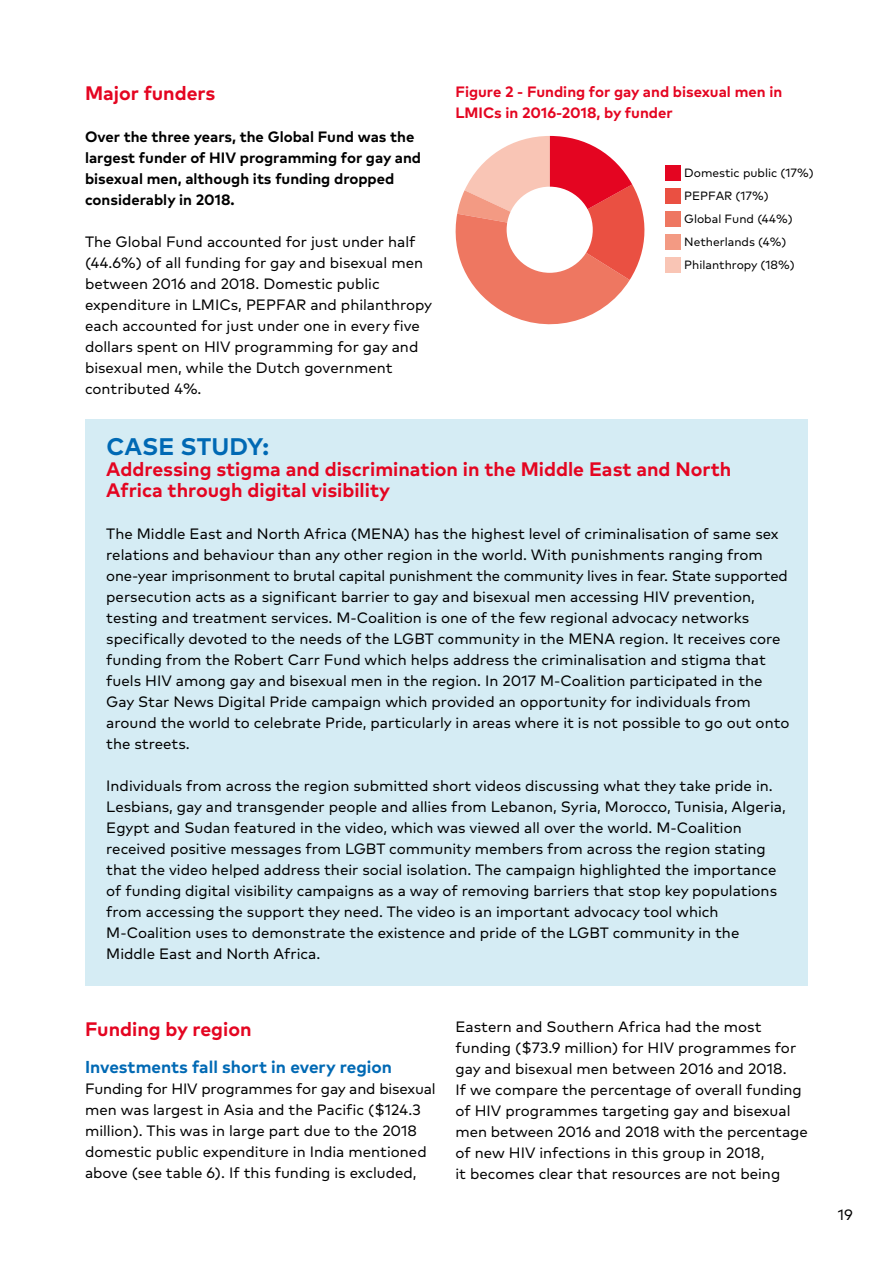
<style>
.page{position:relative;width:893px;height:1263px;background:#fff}
.page>*{position:absolute;margin:0;border:0;box-sizing:border-box;transform-origin:0 0}
.t1{font:700 24px "FF Mark Pro AF";letter-spacing:.005em;color:#0069b4}
.t2{font:700 19.5px/21px "FF Mark Pro AF";color:#e40521}
.t3{font:700 17.25px "FF Mark Pro AF";color:#0069b4}
.t4{font:15px/21px "FF Mark Pro AF";color:#000}
.t5{font:700 15px/21px "FF Mark Pro AF";color:#000}
.t6{font:700 15px/21px "FF Mark Pro AF";color:#e40521}
.t7{font:12px/23px "FF Mark Pro AF";color:#000}
</style>
<div class="page">
<svg style="left:455px;top:136px;width:190px;height:188px"></svg>
<div style="left:507px;top:187px;width:86px;height:86px;background:#fff;border-radius:50%"></div>
<div style="left:665px;top:165px;width:15px;height:15px;background:#e40521"></div>
<div style="left:665px;top:188px;width:15px;height:15px;background:#ea5042"></div>
<div style="left:665px;top:211px;width:15px;height:15px;background:#ee7761"></div>
<div style="left:665px;top:234px;width:15px;height:15px;background:#f39a83"></div>
<div style="left:665px;top:257px;width:15px;height:15px;background:#f9c5b5"></div>
<div style="left:85px;top:420px;width:723px;height:566px;background:#d5ecf4"></div>
<h2 class="t2" style="left:85px;top:81px;width:132px">Major funders</h2>
<p class="t5" style="left:85px;top:125px;width:338px">Over the three years, the Global Fund was the largest funder of HIV programming for gay and bisexual men, although its funding dropped considerably in 2018.</p>
<p class="t4" style="left:85px;top:230px;width:349px">The Global Fund accounted for just under half (44.6%) of all funding for gay and bisexual men between 2016 and 2018. Domestic public expenditure in LMICs, PEPFAR and philanthropy each accounted for just under one in every five dollars spent on HIV programming for gay and bisexual men, while the Dutch government contributed 4%.</p>
<p class="t6" style="left:455px;top:80px;width:328px">Figure 2 - Funding for gay and bisexual men in<br>LMICs in 2016-2018, by funder</p>
<p class="t7" style="left:684px;top:160px;width:131px">Domestic public (17%)<br>PEPFAR (17%)<br>Global Fund (44%)<br>Netherlands (4%)<br>Philanthropy (18%)</p>
<h1 class="t1" style="left:106px;top:428px;width:164px">CASE STUDY:</h1>
<h2 class="t2" style="left:106px;top:457px;width:627px">Addressing stigma and discrimination in the Middle East and North<br>Africa through digital visibility</h2>
<p class="t4" style="left:106px;top:522px;width:685px">The Middle East and North Africa (MENA) has the highest level of criminalisation of same sex relations and behaviour than any other region in the world. With punishments ranging from one-year imprisonment to brutal capital punishment the community lives in fear. State supported persecution acts as a significant barrier to gay and bisexual men accessing HIV prevention, testing and treatment services. M-Coalition is one of the few regional advocacy networks specifically devoted to the needs of the LGBT community in the MENA region. It receives core funding from the Robert Carr Fund which helps address the criminalisation and stigma that fuels HIV among gay and bisexual men in the region. In 2017 M-Coalition participated in the Gay Star News Digital Pride campaign which provided an opportunity for individuals from around the world to celebrate Pride, particularly in areas where it is not possible to go out onto the streets.</p>
<p class="t4" style="left:106px;top:774px;width:681px">Individuals from across the region submitted short videos discussing what they take pride in.<br>Lesbians, gay and transgender people and allies from Lebanon, Syria, Morocco, Tunisia, Algeria, Egypt and Sudan featured in the video, which was viewed all over the world. M-Coalition received positive messages from LGBT community members from across the region stating that the video helped address their social isolation. The campaign highlighted the importance of funding digital visibility campaigns as a way of removing barriers that stop key populations from accessing the support they need. The video is an important advocacy tool which M-Coalition uses to demonstrate the existence and pride of the LGBT community in the Middle East and North Africa.</p>
<h2 class="t2" style="left:85px;top:1016px;width:168px">Funding by region</h2>
<p class="t3" style="left:85px;top:1054px;width:309px">Investments fall short in every region</p>
<p class="t4" style="left:85px;top:1077px;width:352px">Funding for HIV programmes for gay and bisexual men was largest in Asia and the Pacific ($124.3 million). This was in large part due to the 2018 domestic public expenditure in India mentioned above (see table 6). If this funding is excluded,</p>
<p class="t4" style="left:455px;top:1015px;width:354px">Eastern and Southern Africa had the most funding ($73.9 million) for HIV programmes for gay and bisexual men between 2016 and 2018.<br>If we compare the percentage of overall funding of HIV programmes targeting gay and bisexual men between 2016 and 2018 with the percentage of new HIV infections in this group in 2018,<br>it becomes clear that resources are not being</p>
<p class="t4" style="left:838px;top:1202px;width:17px">19</p>
</div>
